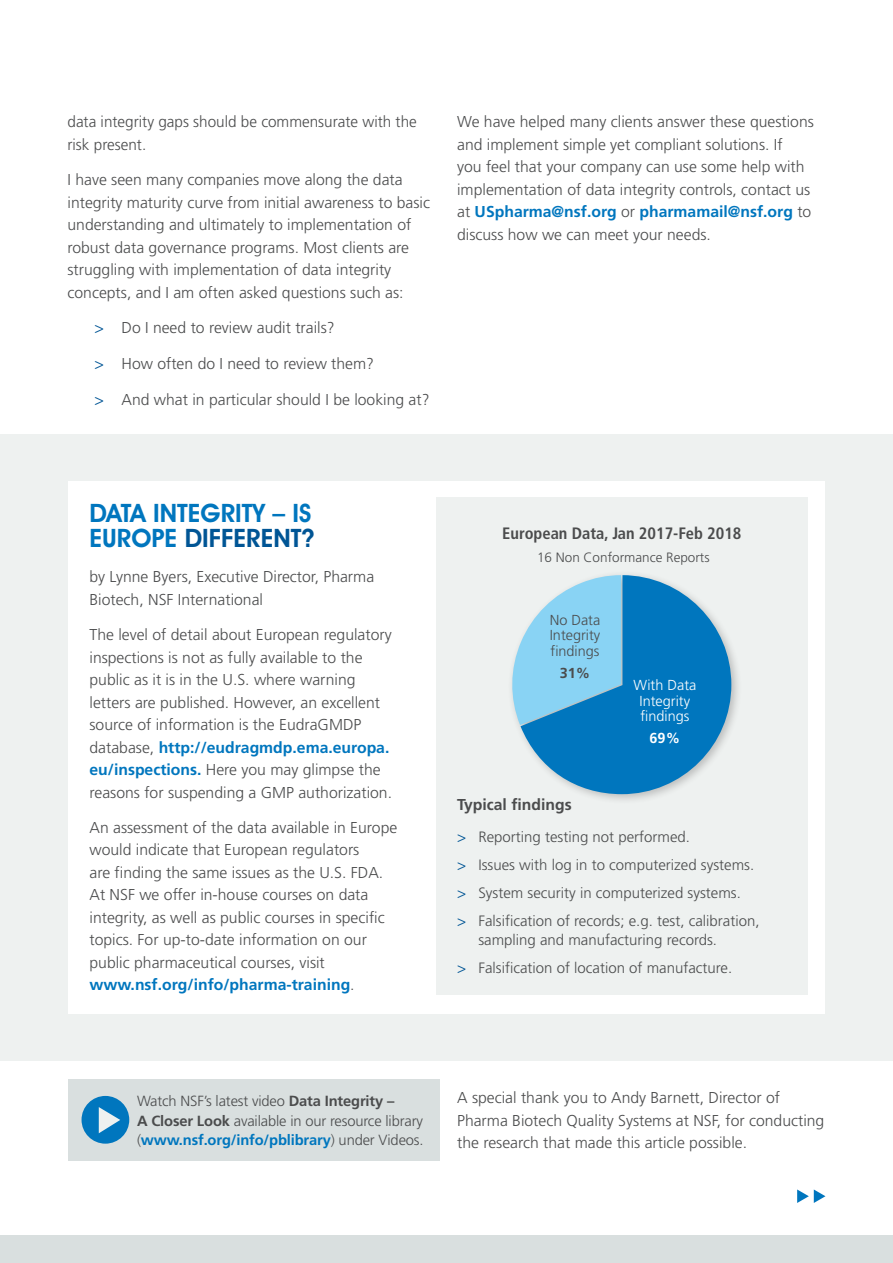
<style>
.page{position:relative;width:893px;height:1263px;background:#fff}
.page>*{position:absolute;margin:0;border:0;box-sizing:border-box;transform-origin:0 0}
.Body_copy{font:600 25.5px/25.5px "Avant Garde IT Cby BT";color:#0076be}
.Body_copy-2{font:700 condensed 16.5px "Frutiger";color:#4b4c4d}
.Body_copy-3{font:300 15.75px/22.5px "Frutiger";color:#4b4c4d}
.Body_copy-4{font:700 15.75px "Frutiger";color:#4b4c4d}
.t1{font:300 15px/19.5px "Frutiger";color:#4b4c4d}
.Body_copy-5{font:300 14.7px/19px "Frutiger";letter-spacing:-.01em;color:#4b4c4d}
.Body_copy-6{font:300 14.4px/15.9px "Frutiger";color:#fff;text-align:center}
.Body_copy-7{font:300 14.4px/15.9px "Frutiger";color:#4b4c4d;text-align:justify}
.Body_copy-8{font:700 14.4px "Frutiger";color:#4b4c4d}
.Body_copy-9{font:700 14.4px "Frutiger";color:#fff}
.Body_copy-10{font:300 13.5px "Frutiger";color:#4b4c4d}
.s1{color:#005595}
.s2{font-weight:700;color:#0076be}
.s3{font-weight:700}
</style>
<div class="page">
<div style="left:0;top:434px;width:893px;height:626px;background:#eef1f0"></div>
<div style="left:68px;top:481px;width:757px;height:532px;background:#fff"></div>
<div style="left:436px;top:497px;width:371px;height:498px;background:#eef1f0"></div>
<div style="left:507px;top:570px;width:235px;height:235px;background:#231f20;opacity:.25"></div>
<svg style="left:509px;top:575px;width:11px;height:150px"></svg>
<svg style="left:520px;top:575px;width:211px;height:219px;fill:#0076be"></svg>
<div style="left:0;top:1236px;width:893px;height:27px;background:#d9dfdf"></div>
<svg style="left:797px;top:1189px;width:28px;height:14px"></svg>
<div style="left:68px;top:1079px;width:372px;height:81px;background:#d9dfdf"></div>
<div style="left:82px;top:1096px;width:47px;height:48px;background:#0076be;border-radius:50%"></div>
<svg style="left:99px;top:1107px;width:21px;height:26px"></svg>
<p class="Body_copy-3" style="left:68px;top:110px;width:351px">data integrity gaps should be commensurate with the risk present.</p>
<p class="Body_copy-3" style="left:68px;top:168px;width:364px">I have seen many companies move along the data integrity maturity curve from initial awareness to basic understanding and ultimately to implementation of robust data governance programs. Most clients are struggling with implementation of data integrity concepts, and I am often asked questions such as:</p>
<p class="Body_copy-3" style="left:94px;top:316px;width:242px"><span class="s1">&gt;</span> Do I need to review audit trails?</p>
<p class="Body_copy-3" style="left:94px;top:352px;width:281px"><span class="s1">&gt;</span> How often do I need to review them?</p>
<p class="Body_copy-3" style="left:94px;top:388px;width:337px"><span class="s1">&gt;</span> And what in particular should I be looking at?</p>
<p class="Body_copy-3" style="left:457px;top:110px;width:358px">We have helped many clients answer these questions and implement simple yet compliant solutions. If<br>you feel that your company can use some help with implementation of data integrity controls, contact us at <span class="s2">USpharma@nsf.org</span> or <span class="s2">pharmamail@nsf.org</span> to discuss how we can meet your needs.</p>
<p class="Body_copy" style="left:90px;top:500px;width:226px">DATA INTEGRITY – IS<br>EUROPE <span class="s1">DIFFERENT?</span></p>
<p class="Body_copy-3" style="left:90px;top:566px;width:286px">by Lynne Byers, Executive Director, Pharma<br>Biotech, NSF International</p>
<p class="Body_copy-3" style="left:90px;top:623px;width:304px">The level of detail about European regulatory inspections is not as fully available to the public as it is in the U.S. where warning letters are published. However, an excellent source of information is the EudraGMDP database, <span class="s2">http://eudragmdp.ema.europa. eu/inspections.</span> Here you may glimpse the reasons for suspending a GMP authorization.</p>
<p class="Body_copy-3" style="left:90px;top:816px;width:309px">An assessment of the data available in Europe would indicate that European regulators<br>are finding the same issues as the U.S. FDA.<br>At NSF we offer in-house courses on data integrity, as well as public courses in specific topics. For up-to-date information on our public pharmaceutical courses, visit <span class="s2">www.nsf.org/info/pharma-training</span>.</p>
<p class="Body_copy-2" style="left:502px;top:523px;width:241px">European Data, Jan 2017-Feb 2018</p>
<p class="Body_copy-10" style="left:537px;top:549px;width:174px">16 Non Conformance Reports</p>
<p class="Body_copy-7" style="left:550px;top:612px;width:52px">No Data Integrity findings</p>
<p class="Body_copy-8" style="left:560px;top:665px;width:32px">31%</p>
<p class="Body_copy-6" style="left:633px;top:677px;width:64px">With Data<br>Integrity findings</p>
<p class="Body_copy-9" style="left:650px;top:730px;width:32px">69%</p>
<p class="Body_copy-4" style="left:457px;top:795px;width:116px">Typical findings</p>
<p class="t1" style="left:457px;top:827px;width:234px"><span class="s1">&gt;</span> Reporting testing not performed.</p>
<p class="t1" style="left:457px;top:855px;width:299px"><span class="s1">&gt;</span> Issues with log in to computerized systems.</p>
<p class="t1" style="left:457px;top:883px;width:285px"><span class="s1">&gt;</span> System security in computerized systems.</p>
<p class="t1" style="left:478px;top:911px;width:283px;text-indent:-21px"><span class="s1">&gt;</span> Falsification of records; e.g. test, calibration, sampling and manufacturing records.</p>
<p class="t1" style="left:457px;top:958px;width:277px"><span class="s1">&gt;</span> Falsification of location of manufacture.</p>
<p class="Body_copy-5" style="left:137px;top:1092px;width:288px">Watch NSF’s latest video <span class="s3">Data Integrity –<br>A Closer Look</span> available in our resource library (<span class="s2">www.nsf.org/info/pblibrary</span>) under Videos.</p>
<p class="Body_copy-3" style="left:457px;top:1087px;width:369px">A special thank you to Andy Barnett, Director of<br>Pharma Biotech Quality Systems at NSF, for conducting the research that made this article possible.</p>
</div>
